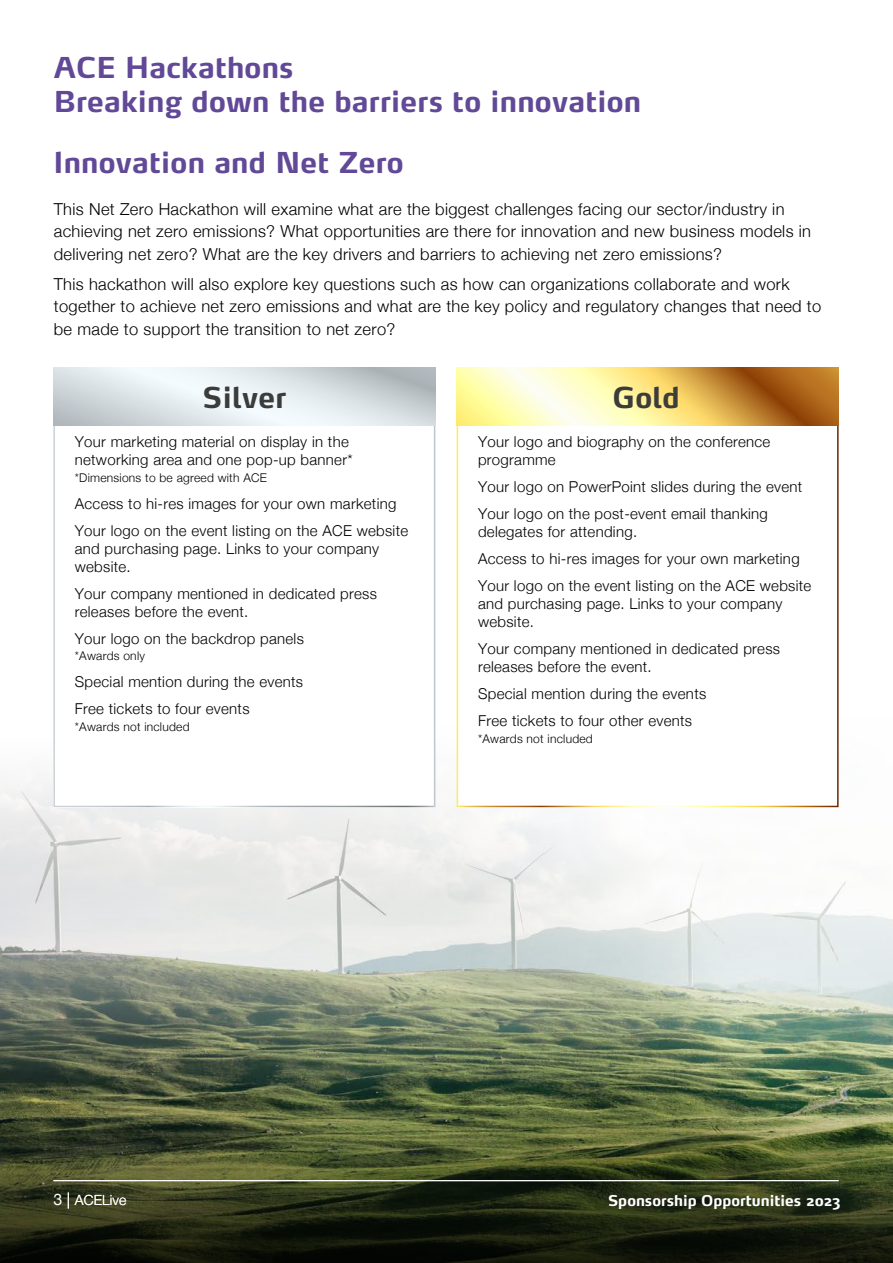
<style>
.page{position:relative;width:893px;height:1263px;background:#fff}
.page>*{position:absolute;margin:0;border:0;box-sizing:border-box;transform-origin:0 0}
.t1{font:700 28.5px/34.2px "Max";letter-spacing:.01em;color:#614997}
.t2{font:700 28.5px "Max";letter-spacing:.01em;color:#3c3c3b}
.t3{font:300 16.5px/22.5px "Helvetica Neue";letter-spacing:.02em;color:#000}
.t4{font:300 15px/18px "Helvetica Neue";letter-spacing:.02em;color:#000}
.t5{font:700 14.7px "Max";color:#fff}
.t6{font:300 13.95px "Helvetica Neue";letter-spacing:.01em;color:#fff}
.t7{font:300 12px "Helvetica Neue";letter-spacing:.02em;color:#000}
.s1{font-weight:400;font-size:16.05px}
</style>
<div class="page">
<svg style="left:0;top:426px;width:893px;height:542px"></svg>
<svg style="left:53px;top:426px;width:382px;height:381px"></svg>
<svg style="left:457px;top:426px;width:382px;height:381px"></svg>
<svg style="left:53px;top:368px;width:382px;height:58px"></svg>
<svg style="left:457px;top:368px;width:382px;height:58px"></svg>
<img style="left:0;top:968px;width:893px;height:295px">
<hr style="left:53px;top:1180px;width:786px;height:1px;background:#fff">
<h1 class="t1" style="left:54px;top:50px;width:589px">ACE Hackathons<br>Breaking down the barriers to innovation</h1>
<h1 class="t1" style="left:53px;top:146px;width:352px">Innovation and Net Zero</h1>
<p class="t3" style="left:54px;top:196px;width:759px">This Net Zero Hackathon will examine what are the biggest challenges facing our sector/industry in achieving net zero emissions? What opportunities are there for innovation and new business models in delivering net zero? What are the key drivers and barriers to achieving net zero emissions?</p>
<p class="t3" style="left:54px;top:271px;width:769px">This hackathon will also explore key questions such as how can organizations collaborate and work together to achieve net zero emissions and what are the key policy and regulatory changes that need to be made to support the transition to net zero?</p>
<h1 class="t2" style="left:203px;top:379px;width:85px">Silver</h1>
<h1 class="t2" style="left:613px;top:379px;width:69px">Gold</h1>
<p class="t4" style="left:75px;top:432px;width:279px">Your marketing material on display in the networking area and one pop-up banner*</p>
<p class="t7" style="left:75px;top:468px;width:194px">*Dimensions to be agreed with ACE</p>
<p class="t4" style="left:75px;top:489px;width:335px;line-height:27px">Access to hi-res images for your own marketing<br>Your logo on the event listing on the ACE website</p>
<p class="t4" style="left:75px;top:538px;width:306px">and purchasing page. Links to your company website.</p>
<p class="t4" style="left:75px;top:583px;width:304px">Your company mentioned in dedicated press releases before the event.</p>
<p class="t4" style="left:75px;top:628px;width:231px">Your logo on the backdrop panels</p>
<p class="t7" style="left:75px;top:646px;width:72px">*Awards only</p>
<p class="t4" style="left:75px;top:667px;width:230px;line-height:27px">Special mention during the events<br>Free tickets to four events</p>
<p class="t7" style="left:75px;top:717px;width:116px">*Awards not included</p>
<p class="t4" style="left:478px;top:432px;width:294px">Your logo and biography on the conference programme</p>
<p class="t4" style="left:478px;top:472px;width:326px;line-height:27px">Your logo on PowerPoint slides during the event<br>Your logo on the post-event email thanking</p>
<p class="t4" style="left:478px;top:517px;width:335px;line-height:27px">delegates for attending.<br>Access to hi-res images for your own marketing<br>Your logo on the event listing on the ACE website</p>
<p class="t4" style="left:478px;top:594px;width:306px">and purchasing page. Links to your company website.</p>
<p class="t4" style="left:478px;top:639px;width:304px">Your company mentioned in dedicated press releases before the event.</p>
<p class="t4" style="left:478px;top:679px;width:230px;line-height:27px">Special mention during the events<br>Free tickets to four other events</p>
<p class="t7" style="left:478px;top:729px;width:116px">*Awards not included</p>
<p class="t6" style="left:53px;top:1189px;width:75px"><span class="s1">3 |</span> ACELive</p>
<p class="t5" style="left:608px;top:1191px;width:234px">Sponsorship Opportunities 2023</p>
</div>
